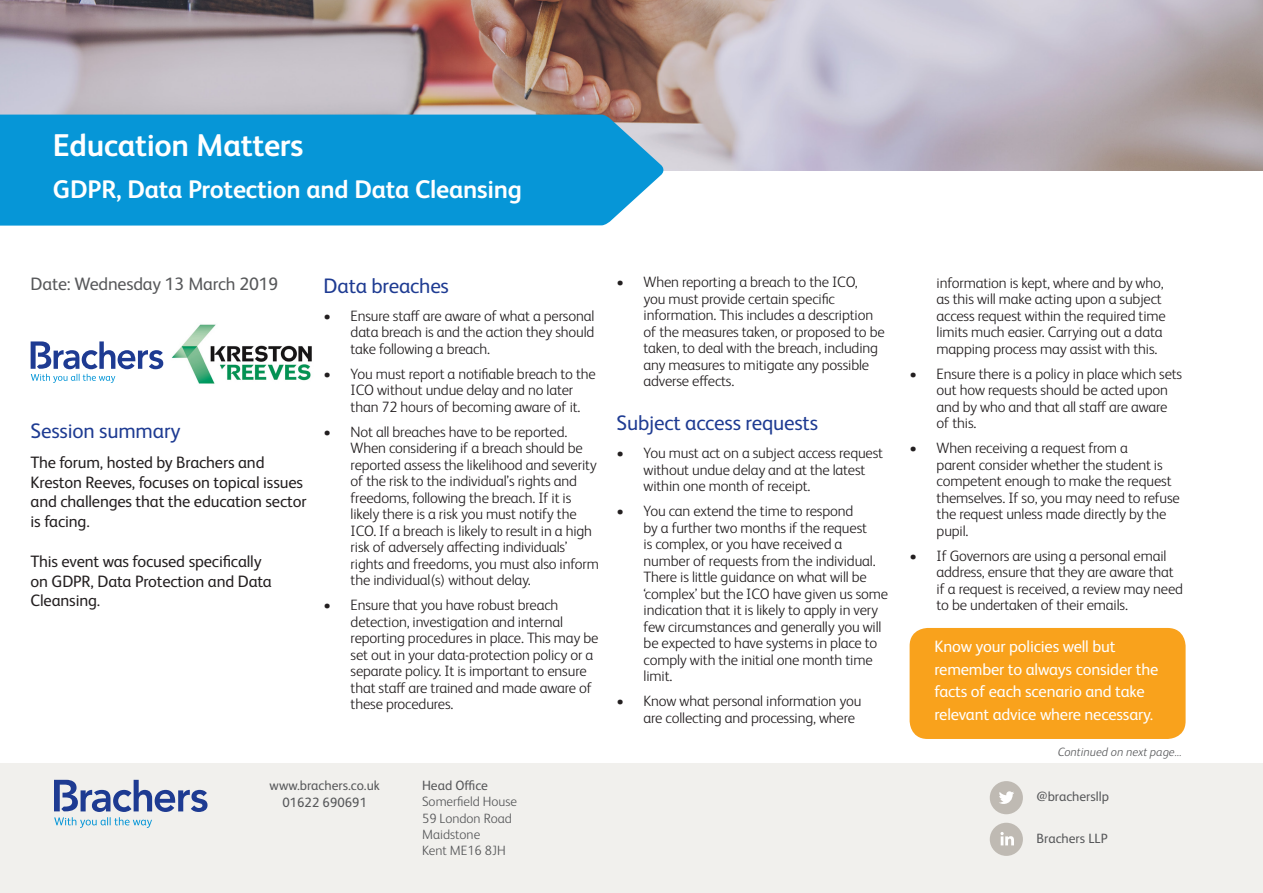
<style>
.page{position:relative;width:1263px;height:893px;background:#fff}
.page>*{position:absolute;margin:0;border:0;box-sizing:border-box;transform-origin:0 0}
.t1{font:700 31.5px "FS Albert Pro";letter-spacing:-.01em;color:#fff}
.t2{font:700 25.5px "FS Albert Pro";letter-spacing:-.01em;color:#fff}
.t3{font:21px "FS Albert Pro";letter-spacing:-.01em;color:#1e3b92}
.t4{font:18px "FS Albert Pro";letter-spacing:-.01em;color:#57585a}
.t5{font:16.5px/19.8px "FS Albert Pro";letter-spacing:-.01em;color:#231f20}
.t6{font:16.5px/22.5px "FS Albert Pro";letter-spacing:-.01em;color:#fff}
.t7{font:300 15px/16.5px "FS Albert Pro";letter-spacing:-.01em;color:#231f20}
.t8{font:13.5px "FS Albert Pro";color:#57585a}
.t9{font:300 13.5px/16.2px "FS Albert Pro";color:#57585a}
.t10{font:italic 300 12px "FS Albert Pro";color:#57585a}
</style>
<div class="page">
<img style="left:0;top:0;width:1263px;height:170px">
<div style="left:0;top:115px;width:663px;height:111px;background:#0696d7"></div>
<div style="left:0;top:763px;width:1263px;height:130px;background:#f1f0ed"></div>
<div style="left:990px;top:781px;width:33px;height:33px;background:#bfbab3;border-radius:50%"></div>
<svg style="left:999px;top:791px;width:15px;height:13px"></svg>
<div style="left:990px;top:823px;width:33px;height:33px;background:#bfbab3;border-radius:50%"></div>
<svg style="left:1000px;top:832px;width:14px;height:13px"></svg>
<svg style="left:54px;top:780px;width:153px;height:48px"></svg>
<div style="left:909px;top:628px;width:276px;height:111px;background:#f9a21c;border-radius:18px"></div>
<img style="left:172px;top:324px;width:140px;height:60px">
<svg style="left:31px;top:341px;width:132px;height:42px"></svg>
<h1 class="t1" style="left:53px;top:123px;width:252px">Education Matters</h1>
<h2 class="t2" style="left:53px;top:171px;width:470px">GDPR, Data Protection and Data Cleansing</h2>
<p class="t4" style="left:31px;top:271px;width:249px">Date: Wednesday 13 March 2019</p>
<p class="t3" style="left:31px;top:416px;width:151px">Session summary</p>
<p class="t5" style="left:31px;top:451px;width:277px">The forum, hosted by Brachers and<br>Kreston Reeves, focuses on topical issues and challenges that the education sector is facing.</p>
<p class="t5" style="left:31px;top:550px;width:243px">This event was focused specifically on GDPR, Data Protection and Data<br>Cleansing.</p>
<p class="t3" style="left:324px;top:270px;width:127px">Data breaches</p>
<p class="t7" style="left:351px;top:306px;width:245px;text-align:justify;text-indent:-27px">• Ensure staff are aware of what a personal data breach is and the action they should take following a breach.</p>
<p class="t7" style="left:351px;top:364px;width:247px;text-indent:-27px">• You must report a notifiable breach to the<br>ICO without undue delay and no later than 72 hours of becoming aware of it.</p>
<p class="t7" style="left:351px;top:422px;width:250px;text-indent:-27px">• Not all breaches have to be reported.<br>When considering if a breach should be reported assess the likelihood and severity of the risk to the individual’s rights and freedoms, following the breach. If it is likely there is a risk you must notify the ICO. If a breach is likely to result in a high risk of adversely affecting individuals’ rights and freedoms, you must also inform the individual(s) without delay.</p>
<p class="t7" style="left:351px;top:596px;width:249px;text-indent:-27px">• Ensure that you have robust breach detection, investigation and internal reporting procedures in place. This may be set out in your data-protection policy or a separate policy. It is important to ensure that staff are trained and made aware of these procedures.</p>
<p class="t7" style="left:644px;top:273px;width:243px;text-indent:-27px">• When reporting a breach to the ICO,<br>you must provide certain specific information. This includes a description of the measures taken, or proposed to be taken, to deal with the breach, including any measures to mitigate any possible adverse effects.</p>
<p class="t3" style="left:617px;top:408px;width:203px">Subject access requests</p>
<p class="t7" style="left:644px;top:444px;width:241px;text-indent:-27px">• You must act on a subject access request without undue delay and at the latest within one month of receipt.</p>
<p class="t7" style="left:644px;top:502px;width:246px;text-indent:-27px">• You can extend the time to respond<br>by a further two months if the request<br>is complex, or you have received a number of requests from the individual.<br>There is little guidance on what will be ‘complex’ but the ICO have given us some indication that it is likely to apply in very few circumstances and generally you will be expected to have systems in place to comply with the initial one month time limit.</p>
<p class="t7" style="left:644px;top:692px;width:219px;text-indent:-27px">• Know what personal information you are collecting and processing, where</p>
<p class="t8" style="left:270px;top:776px;width:112px">www.brachers.co.uk</p>
<p class="t8" style="left:282px;top:792px;width:86px">01622 690691</p>
<p class="t8" style="left:422px;top:776px;width:67px">Head Office</p>
<p class="t9" style="left:422px;top:793px;width:96px">Somerfield House<br>59 London Road<br>Maidstone<br>Kent ME16 8JH</p>
<p class="t7" style="left:936px;top:274px;width:231px">information is kept, where and by who, as this will make acting upon a subject access request within the required time limits much easier. Carrying out a data mapping process may assist with this.</p>
<p class="t7" style="left:936px;top:365px;width:247px;text-indent:-27px">• Ensure there is a policy in place which sets out how requests should be acted upon and by who and that all staff are aware of this.</p>
<p class="t7" style="left:936px;top:439px;width:245px;text-indent:-27px">• When receiving a request from a<br>parent consider whether the student is competent enough to make the request themselves. If so, you may need to refuse the request unless made directly by the pupil.</p>
<p class="t7" style="left:936px;top:547px;width:248px;text-indent:-27px">• If Governors are using a personal email address, ensure that they are aware that if a request is received, a review may need to be undertaken of their emails.</p>
<p class="t6" style="left:934px;top:634px;width:225px">Know your policies well but remember to always consider the facts of each scenario and take relevant advice where necessary.</p>
<p class="t10" style="left:1058px;top:743px;width:125px">Continued on next page...</p>
<p class="t8" style="left:1036px;top:787px;width:74px">@brachersllp</p>
<p class="t8" style="left:1036px;top:829px;width:73px">Brachers LLP</p>
</div>
